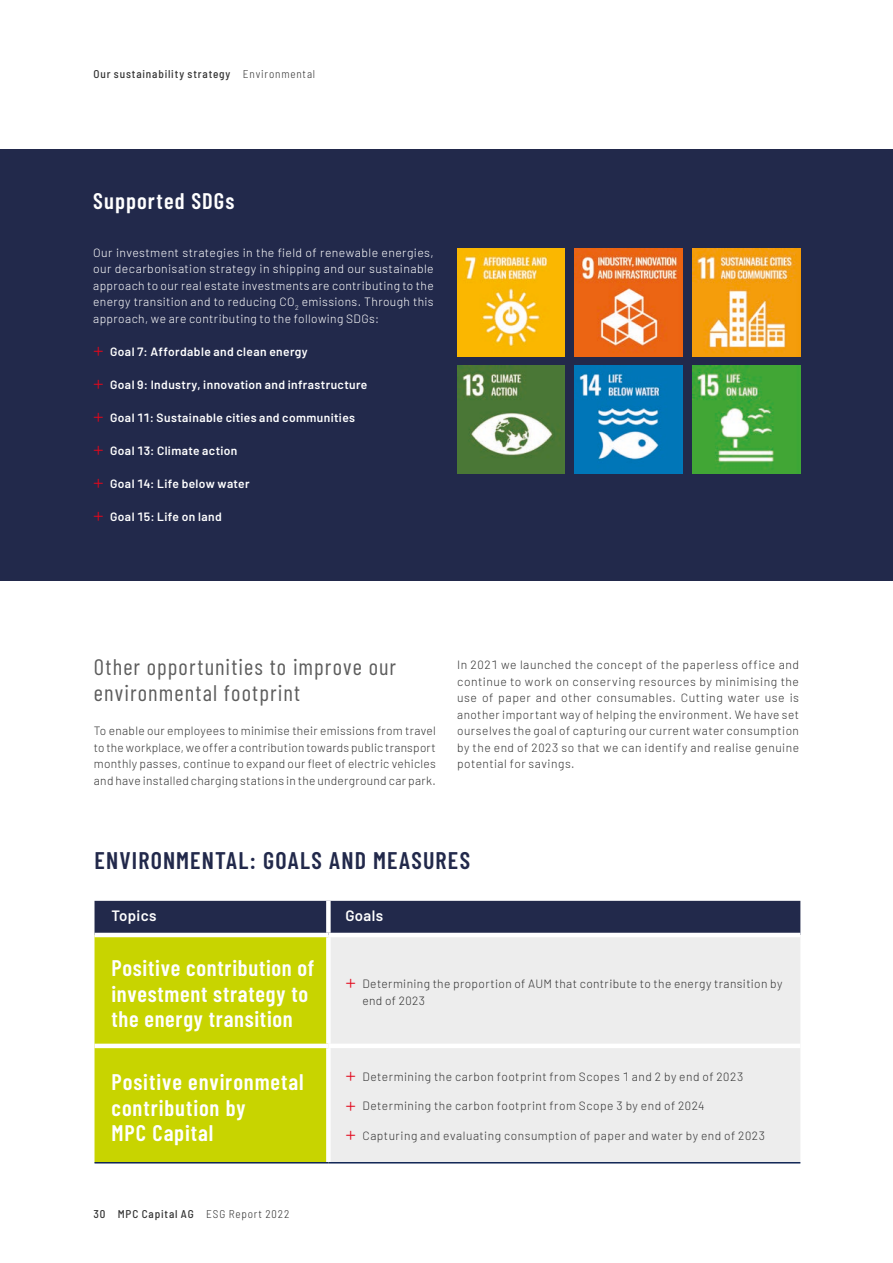
<style>
.page{position:relative;width:893px;height:1263px;background:#fff}
.page>*{position:absolute;margin:0;border:0;box-sizing:border-box;transform-origin:0 0}
.t1{font:600 24px "Barlow Condensed";letter-spacing:.05em;color:#22294b}
.t2{font:600 22.5px/25.5px "Barlow Condensed";letter-spacing:.035em;color:#fff}
.t3{font:22.5px/25.5px "Barlow Condensed";letter-spacing:.05em;color:#5d5d5d}
.t4{font:600 15px "Barlow";letter-spacing:.02em;color:#fff}
.t5{font:300 12px/16.5px "Barlow";letter-spacing:.035em;color:#343434;text-align:justify}
.t6{font:300 12px/16.5px "Barlow";letter-spacing:.03em;color:#fff;text-align:justify}
.t7{font:600 12px "Barlow";letter-spacing:.03em;color:#fff}
.t8{font:500 semi-condensed 11.25px "Barlow";letter-spacing:.075em;color:#343434}
.s1{font-weight:300}
.s2{font-weight:300;font-size:21px;color:#e2071b}
.s3{font-size:21px;color:#e2071b}
</style>
<div class="page">
<div style="left:0;top:149px;width:893px;height:431px;background:#22294b"></div>
<img style="left:457px;top:248px;width:108px;height:108px">
<img style="left:693px;top:248px;width:107px;height:108px">
<img style="left:575px;top:248px;width:108px;height:108px">
<img style="left:457px;top:366px;width:108px;height:107px">
<img style="left:575px;top:366px;width:108px;height:107px">
<img style="left:693px;top:366px;width:107px;height:107px">
<div style="left:95px;top:901px;width:705px;height:32px;background:#22294b"></div>
<div style="left:95px;top:937px;width:231px;height:225px;background:#c8d400"></div>
<div style="left:331px;top:937px;width:469px;height:225px;background:#ededed"></div>
<hr style="left:95px;top:1044px;width:233px;height:4px;background:#fff">
<hr style="left:328px;top:1044px;width:472px;height:4px;background:#fff">
<div style="left:326px;top:901px;width:5px;height:32px;background:#fff"></div>
<hr style="left:95px;top:1162px;width:233px;height:1px;background:#102654">
<hr style="left:328px;top:1162px;width:472px;height:1px;background:#102654">
<p class="t8" style="left:94px;top:66px;width:223px">Our sustainability strategy <span class="s1">Environmental</span></p>
<h2 class="t2" style="left:93px;top:187px;width:143px">Supported SDGs</h2>
<p class="t6" style="left:93px;top:243px;width:342px">Our investment strategies in the field of renewable energies, our decarbonisation strategy in shipping and our sustainable approach to our real estate investments are contributing to the energy transition and to reducing CO<sub>2</sub> emissions. Through this approach, we are contributing to the following SDGs:</p>
<p class="t7" style="left:93px;top:343px;width:216px"><span class="s2">+</span> Goal 7: Affordable and clean energy</p>
<p class="t7" style="left:93px;top:376px;width:276px"><span class="s2">+</span> Goal 9: Industry, innovation and infrastructure</p>
<p class="t7" style="left:93px;top:409px;width:263px"><span class="s2">+</span> Goal 11: Sustainable cities and communities</p>
<p class="t7" style="left:93px;top:442px;width:146px"><span class="s2">+</span> Goal 13: Climate action</p>
<p class="t7" style="left:93px;top:475px;width:158px"><span class="s2">+</span> Goal 14: Life below water</p>
<p class="t7" style="left:93px;top:508px;width:130px"><span class="s2">+</span> Goal 15: Life on land</p>
<h2 class="t3" style="left:94px;top:653px;width:304px">Other opportunities to improve our environmental footprint</h2>
<p class="t5" style="left:94px;top:722px;width:343px">To enable our employees to minimise their emissions from travel to the workplace, we offer a contribution towards public transport monthly passes, continue to expand our fleet of electric vehicles and have installed charging stations in the underground car park.</p>
<p class="t5" style="left:457px;top:656px;width:343px">In 2021 we launched the concept of the paperless office and continue to work on conserving resources by minimising the use of paper and other consumables. Cutting water use is another important way of helping the environment. We have set ourselves the goal of capturing our current water consumption by the end of 2023 so that we can identify and realise genuine potential for savings.</p>
<h1 class="t1" style="left:95px;top:843px;width:377px">ENVIRONMENTAL: GOALS AND MEASURES</h1>
<p class="t4" style="left:112px;top:905px;width:46px">Topics</p>
<p class="t4" style="left:345px;top:905px;width:39px">Goals</p>
<h2 class="t2" style="left:112px;top:954px;width:204px">Positive contribution of investment strategy to the energy transition</h2>
<p class="t5" style="left:362px;top:975px;width:422px;text-indent:-17px"><span class="s3">+</span> Determining the proportion of AUM that contribute to the energy transition by end of 2023</p>
<h2 class="t2" style="left:112px;top:1068px;width:194px">Positive environmetal contribution by<br>MPC Capital</h2>
<p class="t5" style="left:345px;top:1067px;width:399px"><span class="s3">+</span> Determining the carbon footprint from Scopes 1 and 2 by end of 2023</p>
<p class="t5" style="left:345px;top:1097px;width:361px"><span class="s3">+</span> Determining the carbon footprint from Scope 3 by end of 2024</p>
<p class="t5" style="left:345px;top:1126px;width:421px"><span class="s3">+</span> Capturing and evaluating consumption of paper and water by end of 2023</p>
<p class="t8" style="left:94px;top:1205px;width:197px">30 MPC Capital AG <span class="s1">ESG Report 2022</span></p>
</div>
